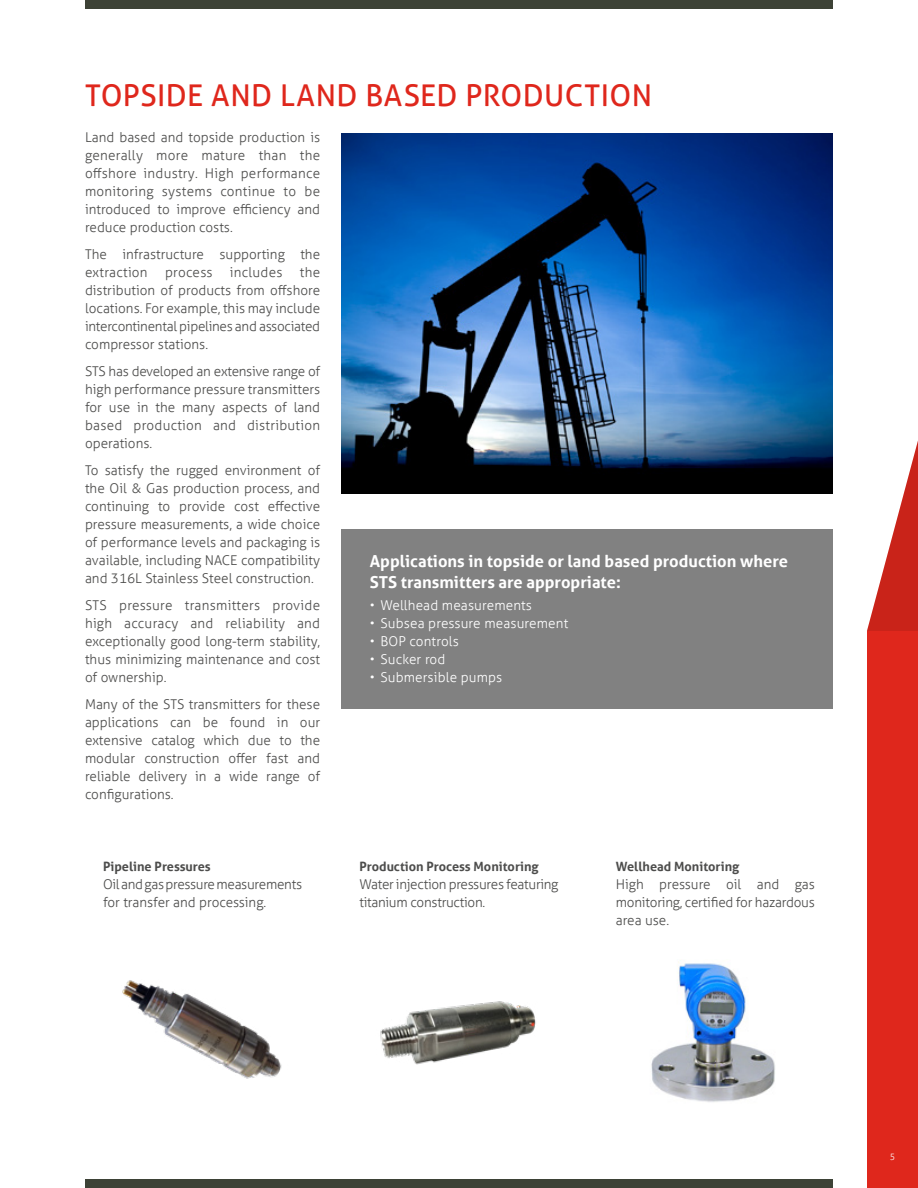
<style>
.page{position:relative;width:918px;height:1188px;background:#fff}
.page>*{position:absolute;margin:0;border:0;box-sizing:border-box;transform-origin:0 0}
.t1{font:30px "Aller";letter-spacing:.015em;color:#df271c}
.t2{font:700 16.5px/21px "Aller";color:#fff}
.t3{font:300 13.5px/18px "Aller";color:#4d4d4c;text-align:justify}
.t4{font:300 13.5px/18px "Aller";letter-spacing:-.02em;color:#4d4d4c}
.t5{font:300 13.5px "Aller";letter-spacing:.01em;color:#fff}
.t6{font:300 13.5px "Aller";letter-spacing:.02em;color:#4d4d4c}
.t7{font:700 12.75px "Aller";color:#4d4d4c}
.t8{font:300 9px "Aller";color:#fff}
.s1{font-family:"Avenir"}
</style>
<div class="page">
<img style="left:341px;top:133px;width:492px;height:360px">
<img style="left:380px;top:1001px;width:156px;height:64px">
<img style="left:122px;top:980px;width:160px;height:99px">
<img style="left:651px;top:961px;width:124px;height:141px">
<div style="left:85px;top:0;width:748px;height:9px;background:#3d4236"></div>
<div style="left:85px;top:1179px;width:748px;height:9px;background:#3d4236"></div>
<div style="left:867px;top:631px;width:51px;height:557px;background:#df271c"></div>
<svg style="left:867px;top:441px;width:51px;height:190px"></svg>
<div style="left:341px;top:529px;width:492px;height:180px;background:#818181"></div>
<h1 class="t1" style="left:85px;top:77px;width:569px">TOPSIDE AND LAND BASED PRODUCTION</h1>
<p class="t3" style="left:85px;top:128px;width:237px">Land based and topside production is generally more mature than the offshore industry. High performance monitoring systems continue to be introduced to improve efficiency and reduce production costs.</p>
<p class="t3" style="left:85px;top:245px;width:237px">The infrastructure supporting the extraction</p>
<p class="t3" style="left:85px;top:263px;width:237px;text-indent:215px">the distribution of products from offshore locations. For example, this may include intercontinental pipelines and associated compressor stations.</p>
<p class="t3" style="left:85px;top:362px;width:237px">STS has developed an extensive range of high performance pressure transmitters for use in the many aspects of land based production and distribution operations.</p>
<p class="t3" style="left:85px;top:461px;width:237px">To satisfy the rugged environment of the Oil <span class="s1">&amp;</span> Gas production process, and continuing to provide cost effective pressure measurements, a wide choice of performance levels and packaging is available, including NACE compatibility and 316L Stainless Steel construction.</p>
<p class="t3" style="left:85px;top:596px;width:237px">STS pressure transmitters provide high accuracy and reliability and exceptionally good long-term stability, thus minimizing maintenance and cost of ownership.</p>
<p class="t3" style="left:85px;top:695px;width:237px">Many of the STS transmitters for these applications can be found in our extensive catalog which due to the modular construction offer fast and reliable delivery in a wide range of configurations.</p>
<p class="t3" style="left:165px;top:263px;width:49px">process</p>
<p class="t6" style="left:230px;top:264px;width:54px">includes</p>
<p class="t2" style="left:370px;top:550px;width:420px">Applications in topside or land based production where<br>STS transmitters are appropriate:</p>
<p class="t5" style="left:370px;top:597px;width:164px">• Wellhead measurements</p>
<p class="t5" style="left:370px;top:615px;width:200px">• Subsea pressure measurement</p>
<p class="t5" style="left:370px;top:633px;width:91px">• BOP controls</p>
<p class="t5" style="left:370px;top:651px;width:77px">• Sucker rod</p>
<p class="t5" style="left:370px;top:669px;width:134px">• Submersible pumps</p>
<p class="t7" style="left:103px;top:859px;width:109px">Pipeline Pressures</p>
<p class="t4" style="left:103px;top:875px;width:201px">Oil and gas pressure measurements for transfer and processing.</p>
<p class="t7" style="left:359px;top:859px;width:181px">Production Process Monitoring</p>
<p class="t4" style="left:359px;top:875px;width:201px">Water injection pressures featuring titanium construction.</p>
<p class="t7" style="left:616px;top:859px;width:125px">Wellhead Monitoring</p>
<p class="t3" style="left:616px;top:875px;width:201px">High pressure oil and gas monitoring, certified for hazardous area use.</p>
<p class="t8" style="left:890px;top:1152px;width:7px">5</p>
</div>
